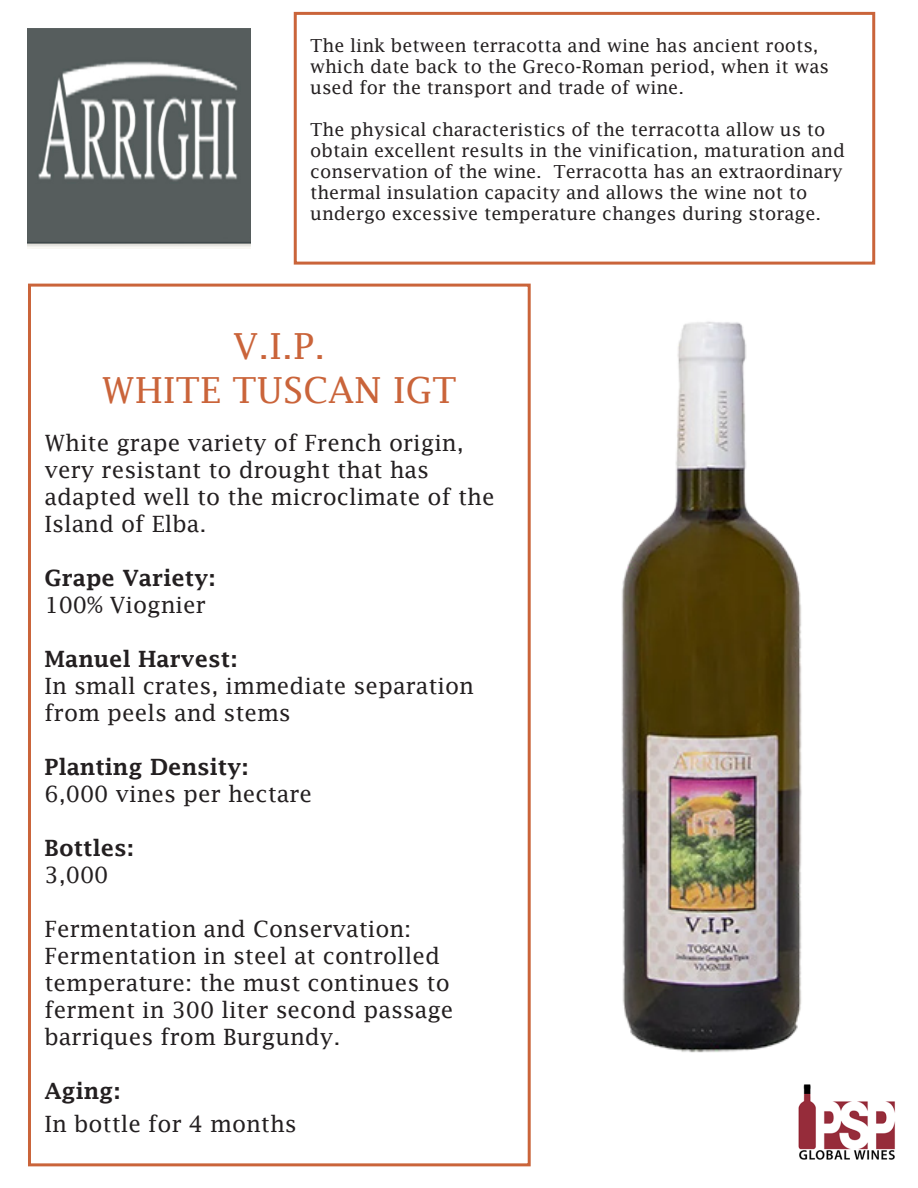
<style>
.page{position:relative;width:918px;height:1188px;background:#fff}
.page>*{position:absolute;margin:0;border:0;box-sizing:border-box;transform-origin:0 0}
.t1{font:36px "Lucida Fax";color:#ca643a}
.t2{font:22.5px/27px "Lucida Fax";color:#231f20}
.t3{font:600 22.5px "Lucida Fax";color:#231f20}
.t4{font:18px/21px "Lucida Fax";color:#231f20}
</style>
<div class="page">
<img style="left:28px;top:28px;width:222px;height:220px">
<div style="left:28px;top:284px;width:503px;height:882px;border:3px solid #ca643a"></div>
<div style="left:294px;top:12px;width:581px;height:253px;border:3px solid #ca643a"></div>
<img style="left:621px;top:321px;width:181px;height:732px">
<img style="left:798px;top:1084px;width:98px;height:76px">
<p class="t4" style="left:310px;top:35px;width:520px">The link between terracotta and wine has ancient roots, which date back to the Greco-Roman period, when it was used for the transport and trade of wine.</p>
<p class="t4" style="left:310px;top:119px;width:536px">The physical characteristics of the terracotta allow us to obtain excellent results in the vinification, maturation and conservation of the wine. Terracotta has an extraordinary thermal insulation capacity and allows the wine not to</p>
<p class="t4" style="left:310px;top:203px;width:512px">undergo excessive temperature changes during storage.</p>
<p class="t1" style="left:233px;top:326px;width:94px">V.I.P.</p>
<p class="t1" style="left:102px;top:369px;width:357px">WHITE TUSCAN IGT</p>
<p class="t2" style="left:44px;top:429px;width:421px">White grape variety of French origin, very resistant to drought that has</p>
<p class="t2" style="left:44px;top:483px;width:452px">adapted well to the microclimate of the<br>Island of Elba.</p>
<p class="t3" style="left:44px;top:565px;width:173px">Grape Variety:</p>
<p class="t2" style="left:44px;top:591px;width:163px">100% Viognier</p>
<p class="t3" style="left:44px;top:646px;width:195px">Manuel Harvest:</p>
<p class="t2" style="left:44px;top:672px;width:431px">In small crates, immediate separation from peels and stems</p>
<p class="t3" style="left:44px;top:754px;width:206px">Planting Density:</p>
<p class="t2" style="left:44px;top:780px;width:269px">6,000 vines per hectare</p>
<p class="t3" style="left:44px;top:835px;width:91px">Bottles:</p>
<p class="t2" style="left:44px;top:861px;width:65px">3,000</p>
<p class="t2" style="left:44px;top:915px;width:368px">Fermentation and Conservation:</p>
<p class="t2" style="left:44px;top:942px;width:397px">Fermentation in steel at controlled</p>
<p class="t2" style="left:44px;top:969px;width:407px">temperature: the must continues to</p>
<p class="t2" style="left:44px;top:996px;width:411px">ferment in 300 liter second passage</p>
<p class="t2" style="left:44px;top:1023px;width:298px">barriques from Burgundy.</p>
<p class="t3" style="left:44px;top:1078px;width:78px">Aging:</p>
<p class="t2" style="left:44px;top:1110px;width:254px">In bottle for 4 months</p>
</div>
